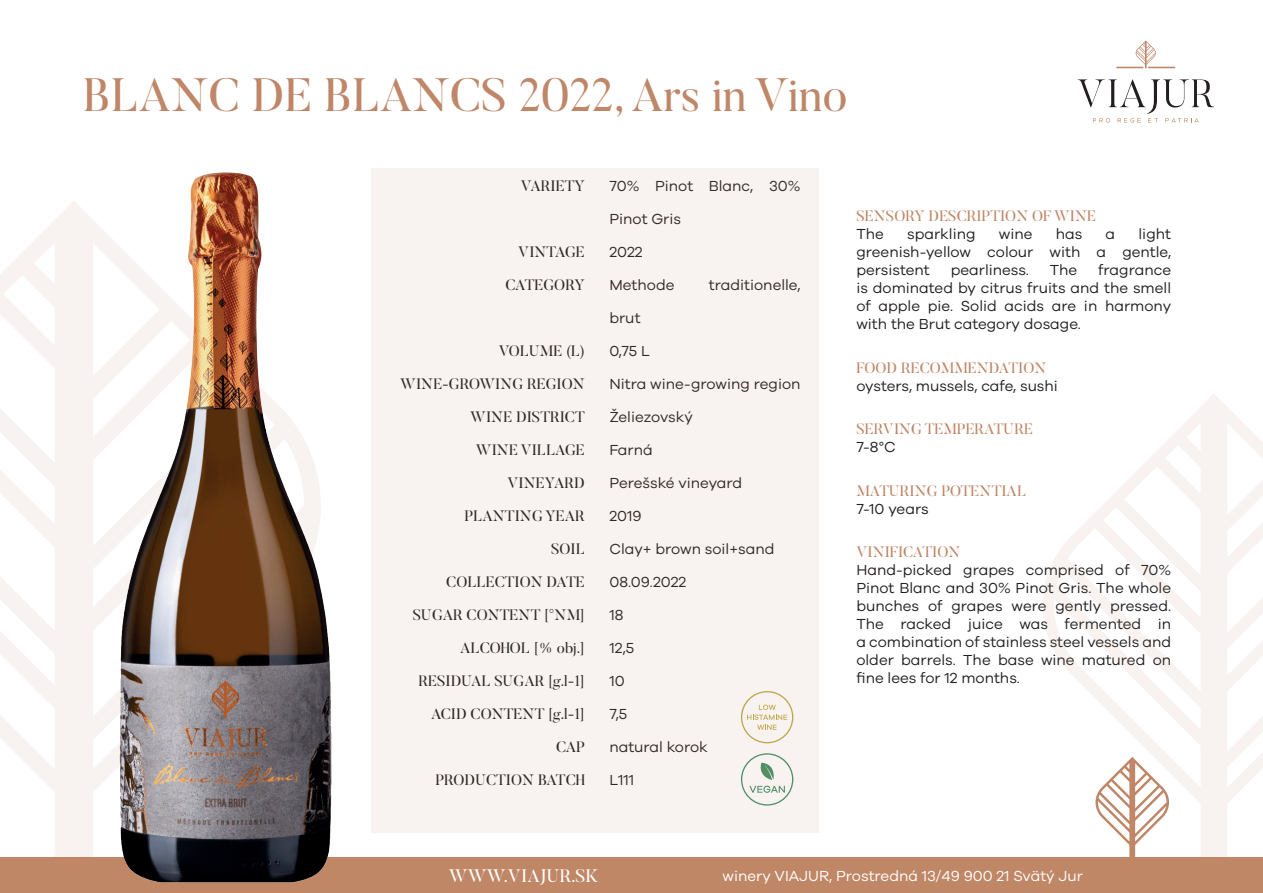
<style>
.page{position:relative;width:1263px;height:893px;background:#fff}
.page>*{position:absolute;margin:0;border:0;box-sizing:border-box;transform-origin:0 0}
.t1{font:46.5px "Butler";color:#bf8667}
.t2{font:18px "Butler";color:#fff}
.t3{font:15px/18px "Galano Grotesque";color:#231f20;text-align:justify}
.t4{font:15px/33px "Butler";color:#231f20;text-align:right}
.t5{font:15px "Butler";color:#bf8666}
.t6{font:15px "Galano Grotesque";color:#fff}
</style>
<div class="page">
<div style="left:371px;top:168px;width:448px;height:665px;background:#f8f3f0"></div>
<svg style="left:0;top:201px;width:92px;height:657px;fill:#f8f3f0"></svg>
<svg style="left:1043px;top:394px;width:220px;height:464px"></svg>
<div style="left:0;top:858px;width:1263px;height:35px;background:#c08767"></div>
<svg style="left:1116px;top:40px;width:59px;height:28px"></svg>
<svg style="left:1078px;top:79px;width:136px;height:44px"></svg>
<svg style="left:1095px;top:757px;width:74px;height:101px"></svg>
<img style="left:92px;top:172px;width:269px;height:711px">
<svg style="left:741px;top:753px;width:52px;height:53px"></svg>
<svg style="left:741px;top:691px;width:52px;height:52px"></svg>
<h1 class="t1" style="left:83px;top:66px;width:766px">BLANC DE BLANCS 2022, Ars in Vino</h1>
<p class="t4" style="left:521px;top:169px;width:66px">VARIETY</p>
<p class="t4" style="left:518px;top:235px;width:68px">VINTAGE</p>
<p class="t4" style="left:505px;top:268px;width:81px">CATEGORY</p>
<p class="t4" style="left:499px;top:334px;width:87px">VOLUME (L)</p>
<p class="t4" style="left:400px;top:367px;width:186px">WINE-GROWING REGION</p>
<p class="t4" style="left:470px;top:400px;width:116px">WINE DISTRICT</p>
<p class="t4" style="left:476px;top:433px;width:110px">WINE VILLAGE</p>
<p class="t4" style="left:465px;top:466px;width:122px">VINEYARD<br>PLANTING YEAR</p>
<p class="t4" style="left:551px;top:532px;width:35px">SOIL</p>
<p class="t4" style="left:446px;top:565px;width:140px">COLLECTION DATE</p>
<p class="t4" style="left:413px;top:598px;width:174px">SUGAR CONTENT [°NM]</p>
<p class="t4" style="left:418px;top:631px;width:168px">ALCOHOL [% obj.]<br>RESIDUAL SUGAR [g.l-1]</p>
<p class="t4" style="left:431px;top:697px;width:155px">ACID CONTENT [g.l-1]</p>
<p class="t4" style="left:556px;top:730px;width:30px">CAP</p>
<p class="t4" style="left:435px;top:763px;width:151px">PRODUCTION BATCH</p>
<p class="t3" style="left:609px;top:176px;width:193px">70% Pinot Blanc, 30%</p>
<p class="t3" style="left:609px;top:209px;width:73px">Pinot Gris</p>
<p class="t3" style="left:609px;top:242px;width:35px">2022</p>
<p class="t3" style="left:609px;top:275px;width:67px">Methode</p>
<p class="t3" style="left:709px;top:275px;width:93px">traditionelle,</p>
<p class="t3" style="left:609px;top:308px;width:33px">brut</p>
<p class="t3" style="left:609px;top:334px;width:193px;line-height:33px">0,75 L<br>Nitra wine-growing region</p>
<p class="t3" style="left:609px;top:407px;width:85px">Želiezovský</p>
<p class="t3" style="left:609px;top:440px;width:45px">Farná</p>
<p class="t3" style="left:609px;top:473px;width:134px">Perešské vineyard</p>
<p class="t3" style="left:609px;top:506px;width:34px">2019</p>
<p class="t3" style="left:609px;top:539px;width:167px">Clay+ brown soil+sand</p>
<p class="t3" style="left:609px;top:572px;width:78px">08.09.2022</p>
<p class="t3" style="left:609px;top:605px;width:15px">18</p>
<p class="t3" style="left:609px;top:638px;width:26px">12,5</p>
<p class="t3" style="left:609px;top:671px;width:17px">10</p>
<p class="t3" style="left:609px;top:704px;width:19px">7,5</p>
<p class="t3" style="left:609px;top:737px;width:100px">natural korok</p>
<p class="t3" style="left:609px;top:770px;width:26px">L111</p>
<p class="t5" style="left:856px;top:207px;width:241px">SENSORY DESCRIPTION OF WINE</p>
<p class="t3" style="left:856px;top:225px;width:29px">The</p>
<p class="t3" style="left:907px;top:225px;width:70px">sparkling</p>
<p class="t3" style="left:999px;top:225px;width:35px">wine</p>
<p class="t3" style="left:1056px;top:225px;width:28px">has</p>
<p class="t3" style="left:1105px;top:225px;width:11px">a</p>
<p class="t3" style="left:856px;top:225px;width:316px;text-indent:282px">light greenish-yellow colour with a gentle, persistent</p>
<p class="t3" style="left:856px;top:261px;width:316px;text-indent:242px">fragrance is dominated by citrus fruits and the smell of apple pie. Solid acids are in harmony with the Brut category dosage.</p>
<p class="t5" style="left:856px;top:358px;width:192px">FOOD RECOMMENDATION</p>
<p class="t3" style="left:856px;top:376px;width:203px">oysters, mussels, cafe, sushi</p>
<p class="t5" style="left:856px;top:420px;width:178px">SERVING TEMPERATURE</p>
<p class="t3" style="left:856px;top:438px;width:41px">7-8°C</p>
<p class="t5" style="left:856px;top:481px;width:171px">MATURING POTENTIAL</p>
<p class="t3" style="left:856px;top:499px;width:74px">7-10 years</p>
<p class="t5" style="left:856px;top:543px;width:106px">VINIFICATION</p>
<p class="t3" style="left:856px;top:561px;width:316px">Hand-picked grapes comprised of 70% Pinot Blanc and 30% Pinot Gris. The whole bunches of grapes were gently pressed.<br>The racked juice was fermented in a combination of stainless steel vessels and older barrels. The base wine matured on fine lees for 12 months.</p>
<p class="t3" style="left:951px;top:261px;width:80px">pearliness.</p>
<p class="t3" style="left:1050px;top:261px;width:29px">The</p>
<p class="t2" style="left:449px;top:864px;width:151px">WWW.VIAJUR.SK</p>
<p class="t6" style="left:722px;top:867px;width:362px">winery VIAJUR, Prostredná 13/49 900 21 Svätý Jur</p>
</div>
